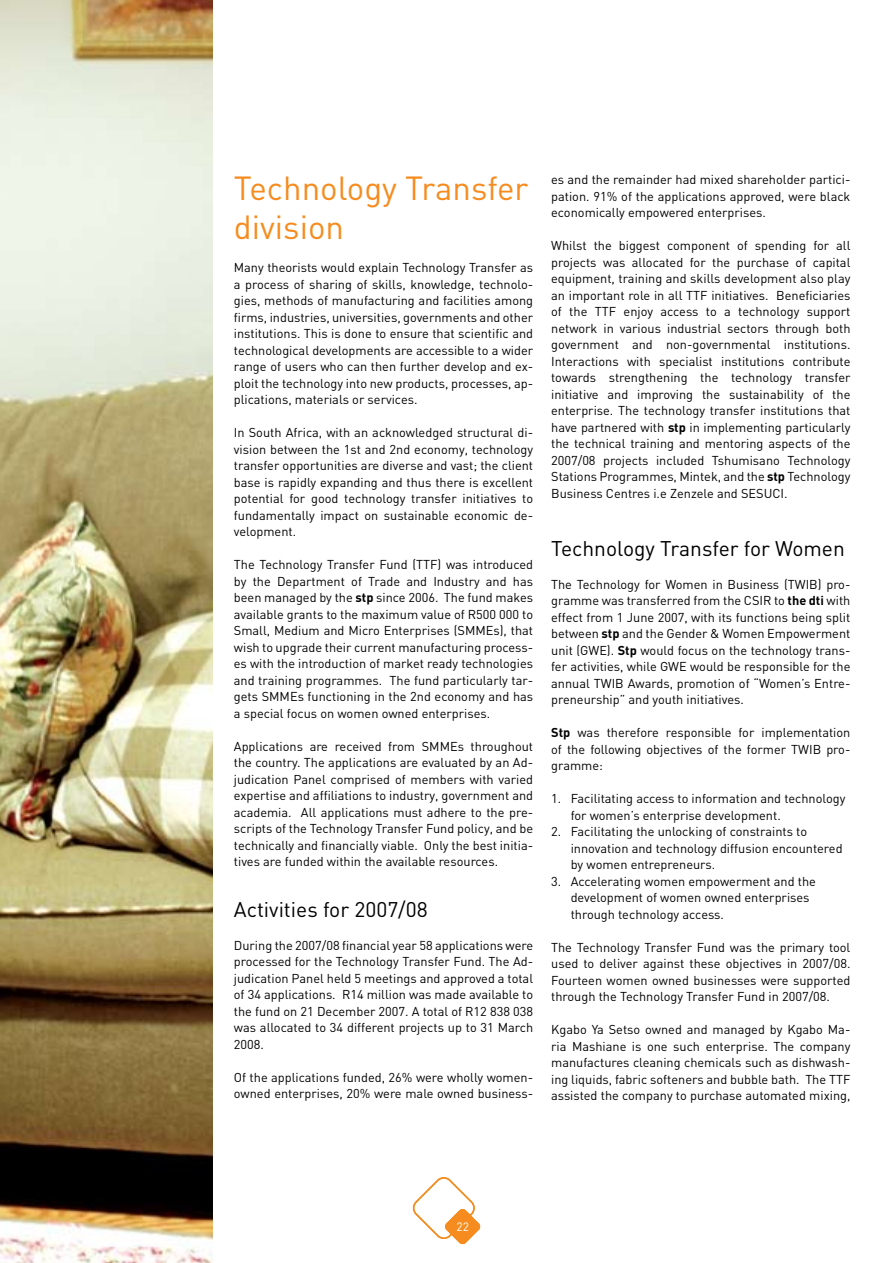
<style>
.page{position:relative;width:893px;height:1263px;background:#fff}
.page>*{position:absolute;margin:0;border:0;box-sizing:border-box;transform-origin:0 0}
.t1{font:33px/39.6px "DIN";color:#f68c1f}
.t2{font:21px "DIN";color:#000}
.t3{font:12.75px/16.5px "DIN";color:#000;text-align:justify}
.t4{font:12px "DIN";color:#fff}
.s1{font-weight:700}
</style>
<div class="page">
<svg style="left:413px;top:1177px;width:68px;height:67px"></svg>
<img style="left:0;top:0;width:213px;height:1263px">
<h1 class="t1" style="left:234px;top:168px;width:296px">Technology Transfer division</h1>
<p class="t3" style="left:234px;top:259px;width:301px">Many theorists would explain Technology Transfer as a process of sharing of skills, knowledge, technolo&shy;gies, methods of manufacturing and facilities among firms, industries, universities, governments and other institutions. This is done to ensure that scientific and technological developments are accessible to a wider range of users who can then further develop and ex&shy;ploit the technology into new products, processes, ap&shy;plications, materials or services.</p>
<p class="t3" style="left:234px;top:424px;width:301px">In South Africa, with an acknowledged structural di&shy;vision between the 1st and 2nd economy, technology transfer opportunities are diverse and vast; the client base is rapidly expanding and thus there is excellent potential for good technology transfer initiatives to fundamentally impact on sustainable economic de&shy;velopment.</p>
<p class="t3" style="left:234px;top:556px;width:301px">The Technology Transfer Fund (TTF) was introduced by the Department of Trade and Industry and has been managed by the <span class="s1">stp</span> since 2006. The fund makes available grants to the maximum value of R500 000 to Small, Medium and Micro Enterprises (SMMEs), that wish to upgrade their current manufacturing process&shy;es with the introduction of market ready technologies and training programmes. The fund particularly tar&shy;gets SMMEs functioning in the 2nd economy and has a special focus on women owned enterprises.</p>
<p class="t3" style="left:234px;top:738px;width:301px">Applications are received from SMMEs throughout the country. The applications are evaluated by an Ad&shy;judication Panel comprised of members with varied expertise and affiliations to industry, government and academia. All applications must adhere to the pre&shy;scripts of the Technology Transfer Fund policy, and be technically and financially viable. Only the best initia&shy;tives are funded within the available resources.</p>
<h2 class="t2" style="left:234px;top:897px;width:195px">Activities for 2007/08</h2>
<p class="t3" style="left:234px;top:937px;width:301px">During the 2007/08 financial year 58 applications were processed for the Technology Transfer Fund. The Ad&shy;judication Panel held 5 meetings and approved a total of 34 applications. R14 million was made available to the fund on 21 December 2007. A total of R12 838 038 was allocated to 34 different projects up to 31 March 2008.</p>
<p class="t3" style="left:234px;top:1069px;width:301px">Of the applications funded, 26% were wholly women&shy;owned enterprises, 20% were male owned business-</p>
<p class="t3" style="left:551px;top:171px;width:301px">es and the remainder had mixed shareholder partici&shy;pation. 91% of the applications approved, were black economically empowered enterprises.</p>
<p class="t3" style="left:551px;top:237px;width:301px">Whilst the biggest component of spending for all projects was allocated for the purchase of capital equipment, training and skills development also play an important role in all TTF initiatives. Beneficiaries of the TTF enjoy access to a technology support network in various industrial sectors through both government and non-governmental institutions.<br>Interactions with specialist institutions contribute towards strengthening the technology transfer initiative and improving the sustainability of the enterprise. The technology transfer institutions that have partnered with <span class="s1">stp</span> in implementing particularly the technical training and mentoring aspects of the 2007/08 projects included Tshumisano Technology Stations Programmes, Mintek, and the <span class="s1">stp</span> Technology Business Centres i.e Zenzele and SESUCI.</p>
<h2 class="t2" style="left:551px;top:536px;width:295px">Technology Transfer for Women</h2>
<p class="t3" style="left:551px;top:576px;width:301px">The Technology for Women in Business (TWIB) pro&shy;gramme was transferred from the CSIR to <span class="s1">the dti</span> with effect from 1 June 2007, with its functions being split between <span class="s1">stp</span> and the Gender &amp; Women Empowerment unit (GWE). <span class="s1">Stp</span> would focus on the technology trans&shy;fer activities, while GWE would be responsible for the annual TWIB Awards, promotion of “Women’s Entre&shy;preneurship” and youth initiatives.</p>
<p class="t3" style="left:551px;top:725px;width:301px"><span class="s1">Stp</span> was therefore responsible for implementation of the following objectives of the former TWIB pro&shy;gramme:</p>
<p class="t3" style="left:571px;top:791px;width:276px;text-indent:-19px">1. Facilitating access to information and technology for women’s enterprise development.</p>
<p class="t3" style="left:571px;top:824px;width:273px;text-align:left;text-indent:-19px">2. Facilitating the unlocking of constraints to innovation and technology diffusion encountered by women entrepreneurs.</p>
<p class="t3" style="left:571px;top:873px;width:247px;text-align:left;text-indent:-19px">3. Accelerating women empowerment and the development of women owned enterprises through technology access.</p>
<p class="t3" style="left:551px;top:939px;width:301px">The Technology Transfer Fund was the primary tool used to deliver against these objectives in 2007/08.<br>Fourteen women owned businesses were supported through the Technology Transfer Fund in 2007/08.</p>
<p class="t3" style="left:551px;top:1022px;width:301px">Kgabo Ya Setso owned and managed by Kgabo Ma&shy;ria Mashiane is one such enterprise. The company manufactures cleaning chemicals such as dishwash&shy;ing liquids, fabric softeners and bubble bath. The TTF assisted the company to purchase automated mixing,</p>
<p class="t4" style="left:456px;top:1220px;width:14px">22</p>
</div>
